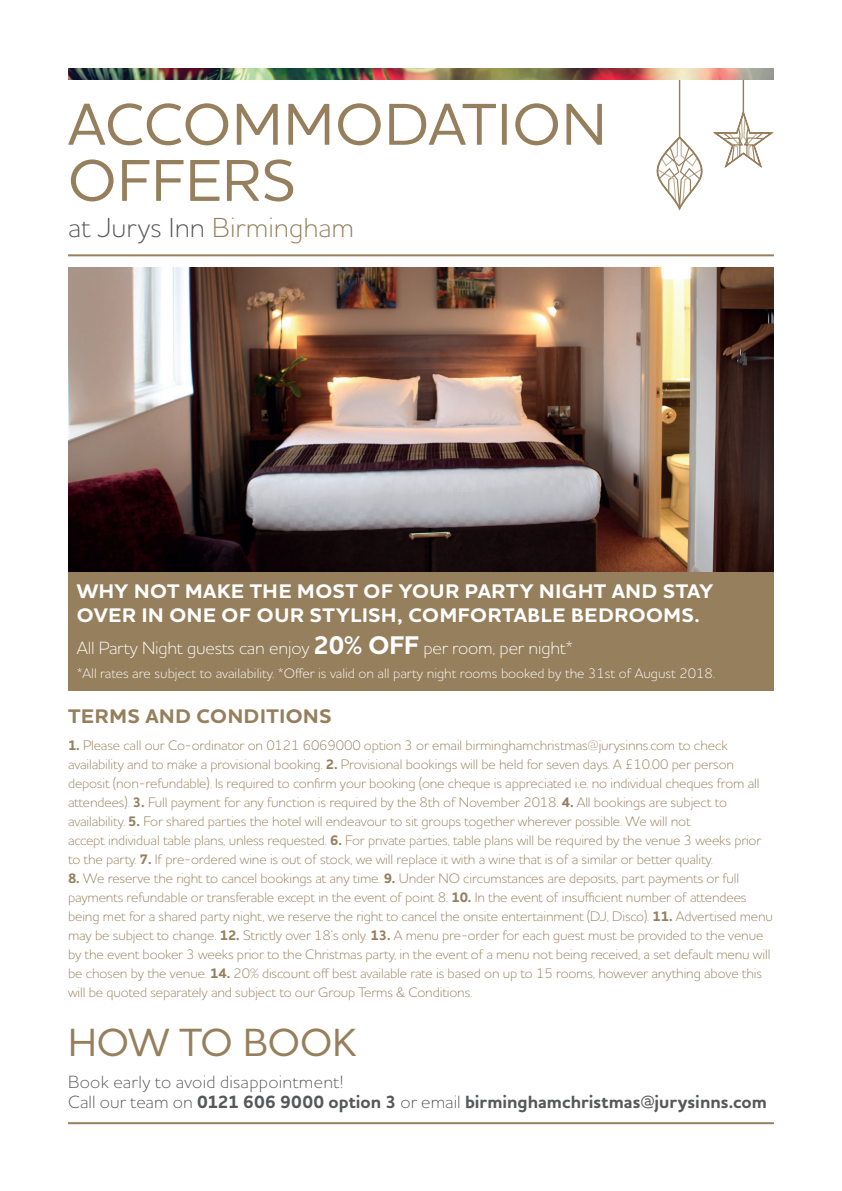
<style>
.page{position:relative;width:842px;height:1191px;background:#fff}
.page>*{position:absolute;margin:0;border:0;box-sizing:border-box;transform-origin:0 0}
.t1{font:500 60px/56px "Jurys Houschka";letter-spacing:.02em;color:#967f5c}
.t2{font:500 40px "Jurys Houschka";letter-spacing:-.005em;color:#967f5c}
.t3{font:300 28px "Jurys Houschka";color:#57585a}
.t4{font:700 20px/24px "Jurys Houschka";letter-spacing:.03em;color:#fff;scale:1.04 1}
.t5{font:700 20px "Jurys Houschka";letter-spacing:.03em;color:#967f5c;scale:1.04 1}
.t6{font:300 18px/20px "Jurys Houschka";letter-spacing:.01em;color:#57585a}
.t7{font:300 18px "Jurys Houschka";letter-spacing:-.01em;color:#fff}
.t8{font:300 14px/19px "Jurys Houschka";letter-spacing:-.01em;color:#967f5c}
.t9{font:300 14px "Jurys Houschka";color:#fff}
.s1{color:#967f5c}
.s2{font-weight:700;font-size:26px}
.s3{font-weight:700}
</style>
<div class="page">
<img style="left:68px;top:268px;width:706px;height:304px">
<div style="left:68px;top:572px;width:706px;height:118px;background:#967f5c"></div>
<hr style="left:679px;top:74px;width:1px;height:64px;background:#967f5c">
<svg style="left:656px;top:135px;width:47px;height:76px"></svg>
<hr style="left:743px;top:74px;width:1px;height:41px;background:#967f5c">
<svg style="left:713px;top:108px;width:61px;height:60px"></svg>
<hr style="left:68px;top:1122px;width:706px;height:2px;background:#967f5c">
<img style="left:68px;top:68px;width:706px;height:11px">
<hr style="left:68px;top:254px;width:706px;height:2px;background:#967f5c">
<h1 class="t1" style="left:68px;top:95px;width:540px">ACCOMMODATION<br>OFFERS</h1>
<h3 class="t3" style="left:68px;top:210px;width:288px">at Jurys Inn <span class="s1">Birmingham</span></h3>
<h3 class="t4" style="left:77px;top:579px;width:614px">WHY NOT MAKE THE MOST OF YOUR PARTY NIGHT AND STAY<br>OVER IN ONE OF OUR STYLISH, COMFORTABLE BEDROOMS.</h3>
<p class="t7" style="left:77px;top:636px;width:498px">All Party Night guests can enjoy <span class="s2">20% OFF</span> per room, per night*</p>
<p class="t9" style="left:77px;top:664px;width:640px">*All rates are subject to availability. *Offer is valid on all party night rooms booked by the 31st of August 2018.</p>
<h3 class="t5" style="left:68px;top:703px;width:255px">TERMS AND CONDITIONS</h3>
<p class="t8" style="left:68px;top:735px;width:695px"><span class="s3">1.</span> Please call our Co-ordinator on 0121 6069000 option 3 or email birminghamchristmas@jurysinns.com to check availability and to make a provisional booking. <span class="s3">2.</span> Provisional bookings will be held for seven days. A £10.00 per person deposit (non-refundable). Is required to confirm your booking (one cheque is appreciated i.e. no individual cheques from all attendees). <span class="s3">3.</span> Full payment for any function is required by the 8th of November 2018. <span class="s3">4.</span> All bookings are subject to availability. <span class="s3">5.</span> For shared parties the hotel will endeavour to sit groups together wherever possible. We will not<br>accept individual table plans, unless requested. <span class="s3">6.</span> For private parties, table plans will be required by the venue 3 weeks prior to the party. <span class="s3">7.</span> If pre-ordered wine is out of stock, we will replace it with a wine that is of a similar or better quality.</p>
<p class="t8" style="left:68px;top:868px;width:706px"><span class="s3">8.</span> We reserve the right to cancel bookings at any time. <span class="s3">9.</span> Under NO circumstances are deposits, part payments or full payments refundable or transferable except in the event of point 8. <span class="s3">10.</span> In the event of insufficient number of attendees being met for a shared party night, we reserve the right to cancel the onsite entertainment (DJ, Disco). <span class="s3">11.</span> Advertised menu may be subject to change. <span class="s3">12.</span> Strictly over 18’s only. <span class="s3">13.</span> A menu pre-order for each guest must be provided to the venue by the event booker 3 weeks prior to the Christmas party, in the event of a menu not being received, a set default menu will be chosen by the venue. <span class="s3">14.</span> 20% discount off best available rate is based on up to 15 rooms, however anything above this will be quoted separately and subject to our Group Terms &amp; Conditions.</p>
<h2 class="t2" style="left:68px;top:1017px;width:290px">HOW TO BOOK</h2>
<p class="t6" style="left:68px;top:1071px;width:700px">Book early to avoid disappointment!<br>Call our team on <span class="s3">0121 606 9000 option 3</span> or email <span class="s3">birminghamchristmas@jurysinns.com</span></p>
</div>
